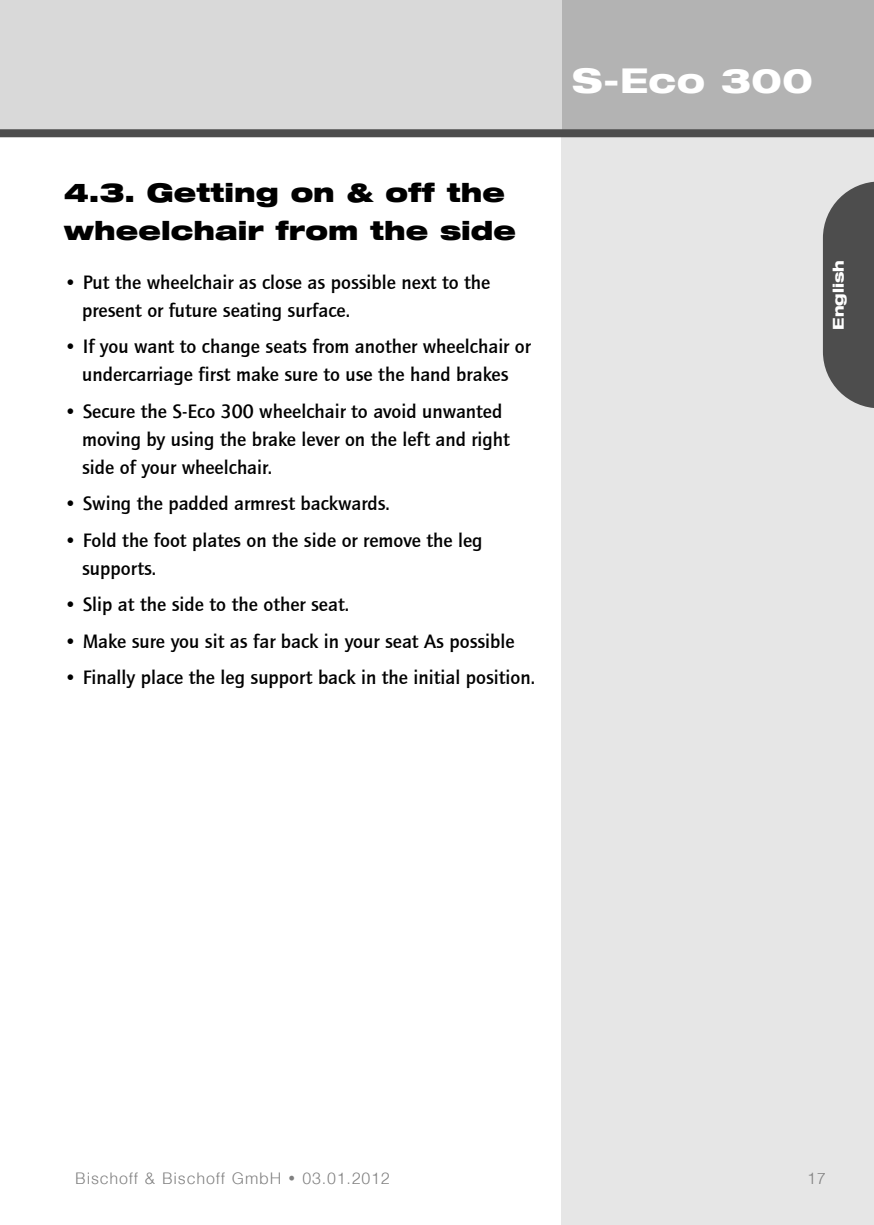
<style>
.page{position:relative;width:874px;height:1225px;background:#fff}
.page>*{position:absolute;margin:0;border:0;box-sizing:border-box;transform-origin:0 0}
.t1{font:italic 800 expanded 34.2px "Helvetica Neue";letter-spacing:.02em;color:#fff}
.t2{font:900 expanded 26px/38px "Helvetica Neue";color:#000}
.t3{font:500 20px/28px "Quay Sans";color:#000}
.t4{font:300 16px "Helvetica";letter-spacing:.05em;color:#808080}
.t5{font:800 expanded 15px "Helvetica Neue";color:#fff}
</style>
<div class="page">
<div style="left:561px;top:133px;width:312px;height:1092px;background:#e6e6e6"></div>
<div style="left:561px;top:0;width:312px;height:133px;background:#b3b3b3"></div>
<div style="left:0;top:0;width:561px;height:133px;background:#d9d9d9"></div>
<div style="left:0;top:129px;width:873px;height:8px;background:#4d4d4d"></div>
<svg style="left:822px;top:182px;width:51px;height:226px;background:#616161"></svg>
<h2 class="t2" style="left:64px;top:176px;width:453px">4.3. Getting on &amp; off the wheelchair from the side</h2>
<p class="t3" style="left:82px;top:270px;width:409px;text-indent:-18px">• Put the wheelchair as close as possible next to the present or future seating surface.</p>
<p class="t3" style="left:64px;top:334px;width:468px;text-align:center">• If you want to change seats from another wheelchair or undercarriage first make sure to use the hand brakes</p>
<p class="t3" style="left:82px;top:399px;width:429px;text-indent:-18px">• Secure the S-Eco 300 wheelchair to avoid unwanted moving by using the brake lever on the left and right side of your wheelchair.</p>
<p class="t3" style="left:64px;top:491px;width:327px">• Swing the padded armrest backwards.</p>
<p class="t3" style="left:82px;top:528px;width:401px;text-indent:-18px">• Fold the foot plates on the side or remove the leg supports.</p>
<p class="t3" style="left:64px;top:592px;width:286px">• Slip at the side to the other seat.</p>
<p class="t3" style="left:64px;top:629px;width:452px">• Make sure you sit as far back in your seat As possible</p>
<p class="t3" style="left:64px;top:665px;width:472px">• Finally place the leg support back in the initial position.</p>
<h1 class="t1" style="left:571px;top:68px;width:242px">S-Eco 300</h1>
<p class="t5" style="left:832px;top:329px;width:71px;rotate:-90deg">English</p>
<p class="t4" style="left:75px;top:1171px;width:316px">Bischoff &amp; Bischoff GmbH • 03.01.2012</p>
<p class="t4" style="left:806px;top:1171px;width:20px">17</p>
</div>
